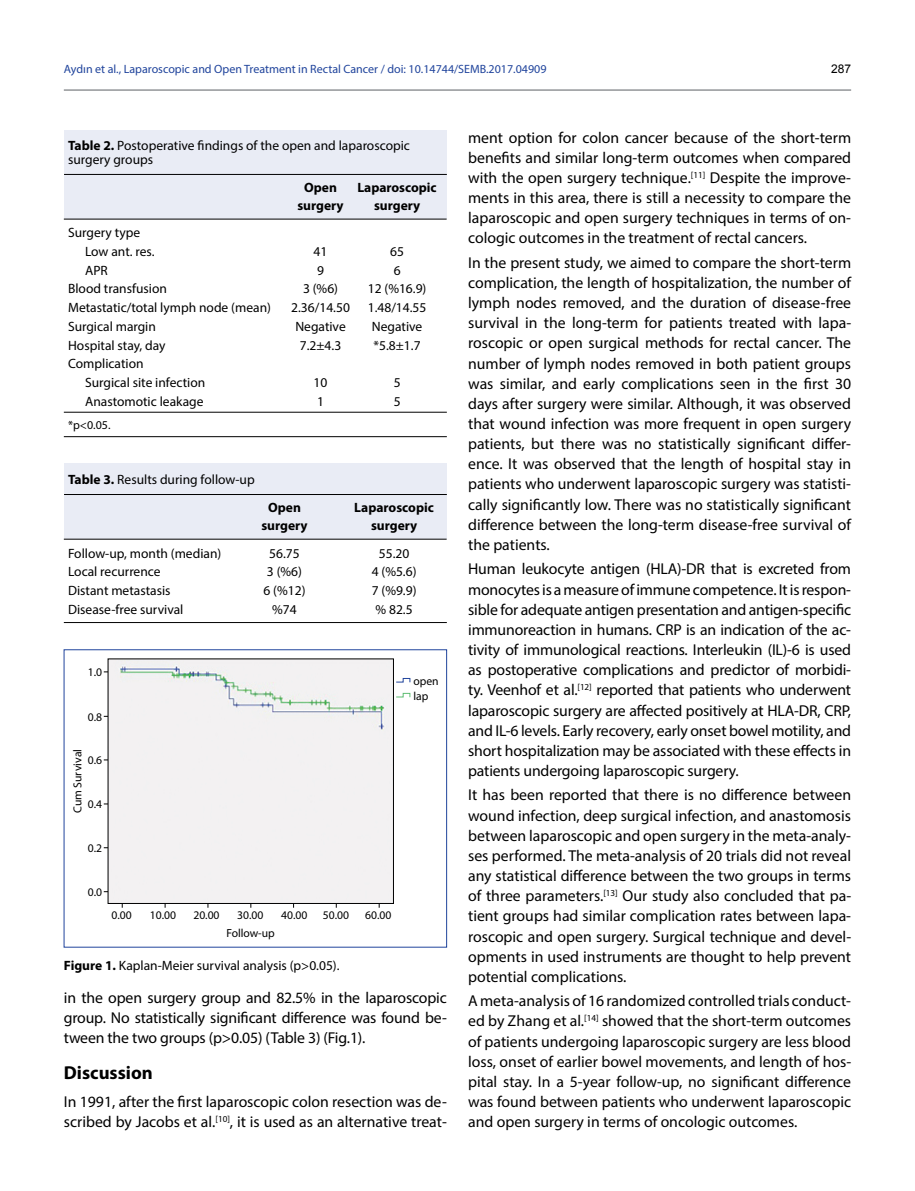
<style>
.page{position:relative;width:915px;height:1191px;background:#fff}
.page>*{position:absolute;margin:0;border:0;box-sizing:border-box;transform-origin:0 0}
.t1{font:700 18.75px "Myriad Pro";color:#000}
.t2{font:15.75px/20.1px "Myriad Pro";color:#000;text-align:justify}
.t3{font:13.5px/18.8px "Myriad Pro";color:#000}
.t4{font:700 13.5px "Myriad Pro";color:#000}
.t5{font:12px "Myriad Pro";color:#20449c}
.t6{font:12px "Myriad Pro";color:#000}
.t7{font:12px "Arial";color:#000}
.t8{font:11.7px/14.9px "Myriad Pro";color:#000}
.t9{font:11.55px "Myriad Pro";color:#000}
.s1{font-weight:700}
</style>
<div class="page">
<hr style="left:64px;top:89px;width:786px;height:2px;background:#939598">
<div style="left:110px;top:660px;width:281px;height:241px;background:#f3f1f2"></div>
<svg style="left:396px;top:678px;width:14px;height:4px"></svg>
<svg style="left:396px;top:693px;width:14px;height:4px"></svg>
<div style="left:64px;top:131px;width:382px;height:88px;background:#e9ecf5"></div>
<hr style="left:64px;top:219px;width:382px;height:1px;background:#000">
<hr style="left:64px;top:412px;width:382px;height:1px;background:#000">
<hr style="left:64px;top:436px;width:382px;height:1px;background:#000">
<hr style="left:64px;top:174px;width:382px;height:1px;background:#000">
<div style="left:64px;top:463px;width:382px;height:76px;background:#e9ecf5"></div>
<hr style="left:64px;top:539px;width:382px;height:1px;background:#000">
<hr style="left:64px;top:622px;width:382px;height:1px;background:#000">
<hr style="left:64px;top:494px;width:382px;height:1px;background:#000">
<p class="t5" style="left:64px;top:61px;width:484px">Aydın et al., Laparoscopic and Open Treatment in Rectal Cancer / doi: 10.14744/SEMB.2017.04909</p>
<p class="t7" style="left:830px;top:60px;width:22px">287</p>
<p class="t3" style="left:68px;top:138px;width:343px;line-height:14.4px"><span class="s1">Table 2.</span> Postoperative findings of the open and laparoscopic surgery groups</p>
<p class="t4" style="left:304px;top:178px;width:34px">Open</p>
<p class="t4" style="left:357px;top:178px;width:81px">Laparoscopic</p>
<p class="t4" style="left:297px;top:197px;width:48px">surgery</p>
<p class="t4" style="left:374px;top:197px;width:48px">surgery</p>
<p class="t3" style="left:85px;top:223px;width:71px;text-indent:-17px">Surgery type<br>Low ant. res.</p>
<p class="t3" style="left:313px;top:242px;width:15px">41</p>
<p class="t3" style="left:390px;top:242px;width:15px">65</p>
<p class="t3" style="left:85px;top:261px;width:24px">APR</p>
<p class="t3" style="left:317px;top:261px;width:8px">9</p>
<p class="t3" style="left:393px;top:261px;width:8px">6</p>
<p class="t3" style="left:68px;top:279px;width:100px">Blood transfusion</p>
<p class="t3" style="left:303px;top:279px;width:37px">3 (%6)</p>
<p class="t3" style="left:367px;top:279px;width:60px">12 (%16.9)</p>
<p class="t3" style="left:68px;top:298px;width:204px">Metastatic/total lymph node (mean)</p>
<p class="t3" style="left:291px;top:298px;width:60px">2.36/14.50</p>
<p class="t3" style="left:367px;top:298px;width:60px">1.48/14.55</p>
<p class="t3" style="left:68px;top:317px;width:89px">Surgical margin</p>
<p class="t3" style="left:295px;top:317px;width:52px">Negative</p>
<p class="t3" style="left:372px;top:317px;width:52px">Negative</p>
<p class="t3" style="left:68px;top:335px;width:99px">Hospital stay, day</p>
<p class="t3" style="left:300px;top:335px;width:43px">7.2±4.3</p>
<p class="t3" style="left:373px;top:335px;width:48px">*5.8±1.7</p>
<p class="t3" style="left:85px;top:354px;width:122px;text-indent:-17px">Complication<br>Surgical site infection</p>
<p class="t3" style="left:313px;top:373px;width:15px">10</p>
<p class="t3" style="left:393px;top:373px;width:8px">5</p>
<p class="t3" style="left:85px;top:391px;width:120px">Anastomotic leakage</p>
<p class="t3" style="left:317px;top:391px;width:8px">1</p>
<p class="t3" style="left:393px;top:391px;width:8px">5</p>
<p class="t6" style="left:68px;top:417px;width:44px">*p&lt;0.05.</p>
<p class="t3" style="left:68px;top:470px;width:188px"><span class="s1">Table 3.</span> Results during follow-up</p>
<p class="t4" style="left:268px;top:498px;width:34px">Open</p>
<p class="t4" style="left:354px;top:498px;width:81px">Laparoscopic</p>
<p class="t4" style="left:261px;top:517px;width:48px">surgery</p>
<p class="t4" style="left:371px;top:517px;width:48px">surgery</p>
<p class="t3" style="left:68px;top:543px;width:155px">Follow-up, month (median)</p>
<p class="t3" style="left:269px;top:543px;width:32px">56.75</p>
<p class="t3" style="left:379px;top:543px;width:32px">55.20</p>
<p class="t3" style="left:68px;top:562px;width:94px">Local recurrence</p>
<p class="t3" style="left:267px;top:562px;width:37px">3 (%6)</p>
<p class="t3" style="left:371px;top:562px;width:46px">4 (%5.6)</p>
<p class="t3" style="left:68px;top:581px;width:104px">Distant metastasis</p>
<p class="t3" style="left:263px;top:581px;width:43px">6 (%12)</p>
<p class="t3" style="left:371px;top:581px;width:46px">7 (%9.9)</p>
<p class="t3" style="left:68px;top:599px;width:117px">Disease-free survival</p>
<p class="t3" style="left:272px;top:599px;width:26px">%74</p>
<p class="t3" style="left:375px;top:599px;width:39px">% 82.5</p>
<p class="t8" style="left:88px;top:664px;width:16px">1.0</p>
<p class="t8" style="left:88px;top:709px;width:16px">0.8</p>
<p class="t8" style="left:88px;top:753px;width:16px">0.6</p>
<p class="t8" style="left:88px;top:796px;width:16px">0.4</p>
<p class="t8" style="left:88px;top:840px;width:16px">0.2</p>
<p class="t8" style="left:88px;top:884px;width:16px">0.0</p>
<p class="t9" style="left:70px;top:813px;width:66px;rotate:-90deg">Cum Survival</p>
<p class="t8" style="left:111px;top:907px;width:22px">0.00</p>
<p class="t8" style="left:150px;top:907px;width:28px">10.00</p>
<p class="t8" style="left:193px;top:907px;width:28px">20.00</p>
<p class="t8" style="left:237px;top:907px;width:28px">30.00</p>
<p class="t8" style="left:281px;top:907px;width:28px">40.00</p>
<p class="t8" style="left:323px;top:907px;width:28px">50.00</p>
<p class="t8" style="left:365px;top:907px;width:28px">60.00</p>
<p class="t8" style="left:226px;top:925px;width:50px">Follow-up</p>
<p class="t3" style="left:64px;top:955px;width:277px"><span class="s1">Figure 1.</span> Kaplan-Meier survival analysis (p&gt;0.05).</p>
<p class="t8" style="left:413px;top:673px;width:27px">open lap</p>
<p class="t2" style="left:64px;top:987px;width:384px">in the open surgery group and 82.5% in the laparoscopic group. No statistically significant difference was found be&shy;tween the two groups (p&gt;0.05) (Table 3) (Fig.1).</p>
<p class="t1" style="left:64px;top:1060px;width:91px">Discussion</p>
<p class="t2" style="left:64px;top:1091px;width:384px">In 1991, after the first laparoscopic colon resection was de&shy;scribed by Jacobs et al.<sup>[10]</sup>, it is used as an alternative treat-</p>
<p class="t2" style="left:468px;top:127px;width:384px">ment option for colon cancer because of the short-term benefits and similar long-term outcomes when compared with the open surgery technique.<sup>[11]</sup> Despite the improve&shy;ments in this area, there is still a necessity to compare the laparoscopic and open surgery techniques in terms of on&shy;cologic outcomes in the treatment of rectal cancers.</p>
<p class="t2" style="left:468px;top:252px;width:384px">In the present study, we aimed to compare the short-term complication, the length of hospitalization, the number of lymph nodes removed, and the duration of disease-free survival in the long-term for patients treated with lapa&shy;roscopic or open surgical methods for rectal cancer. The number of lymph nodes removed in both patient groups was similar, and early complications seen in the first 30 days after surgery were similar. Although, it was observed that wound infection was more frequent in open surgery patients, but there was no statistically significant differ&shy;ence. It was observed that the length of hospital stay in patients who underwent laparoscopic surgery was statisti&shy;cally significantly low. There was no statistically significant difference between the long-term disease-free survival of the patients.</p>
<p class="t2" style="left:468px;top:559px;width:384px">Human leukocyte antigen (HLA)-DR that is excreted from monocytes is a measure of immune competence. It is respon&shy;sible for adequate antigen presentation and antigen-specific immunoreaction in humans. CRP is an indication of the ac&shy;tivity of immunological reactions. Interleukin (IL)-6 is used as postoperative complications and predictor of morbidi&shy;ty. Veenhof et al.<sup>[12]</sup> reported that patients who underwent laparoscopic surgery are affected positively at HLA-DR, CRP, and IL-6 levels. Early recovery, early onset bowel motility, and short hospitalization may be associated with these effects in patients undergoing laparoscopic surgery.</p>
<p class="t2" style="left:468px;top:785px;width:384px">It has been reported that there is no difference between wound infection, deep surgical infection, and anastomosis between laparoscopic and open surgery in the meta-analy&shy;ses performed. The meta-analysis of 20 trials did not reveal any statistical difference between the two groups in terms of three parameters.<sup>[13]</sup> Our study also concluded that pa&shy;tient groups had similar complication rates between lapa&shy;roscopic and open surgery. Surgical technique and devel&shy;opments in used instruments are thought to help prevent potential complications.</p>
<p class="t2" style="left:468px;top:990px;width:384px">A meta-analysis of 16 randomized controlled trials conduct&shy;ed by Zhang et al.<sup>[14]</sup> showed that the short-term outcomes of patients undergoing laparoscopic surgery are less blood loss, onset of earlier bowel movements, and length of hos&shy;pital stay. In a 5-year follow-up, no significant difference was found between patients who underwent laparoscopic and open surgery in terms of oncologic outcomes.</p>
</div>
